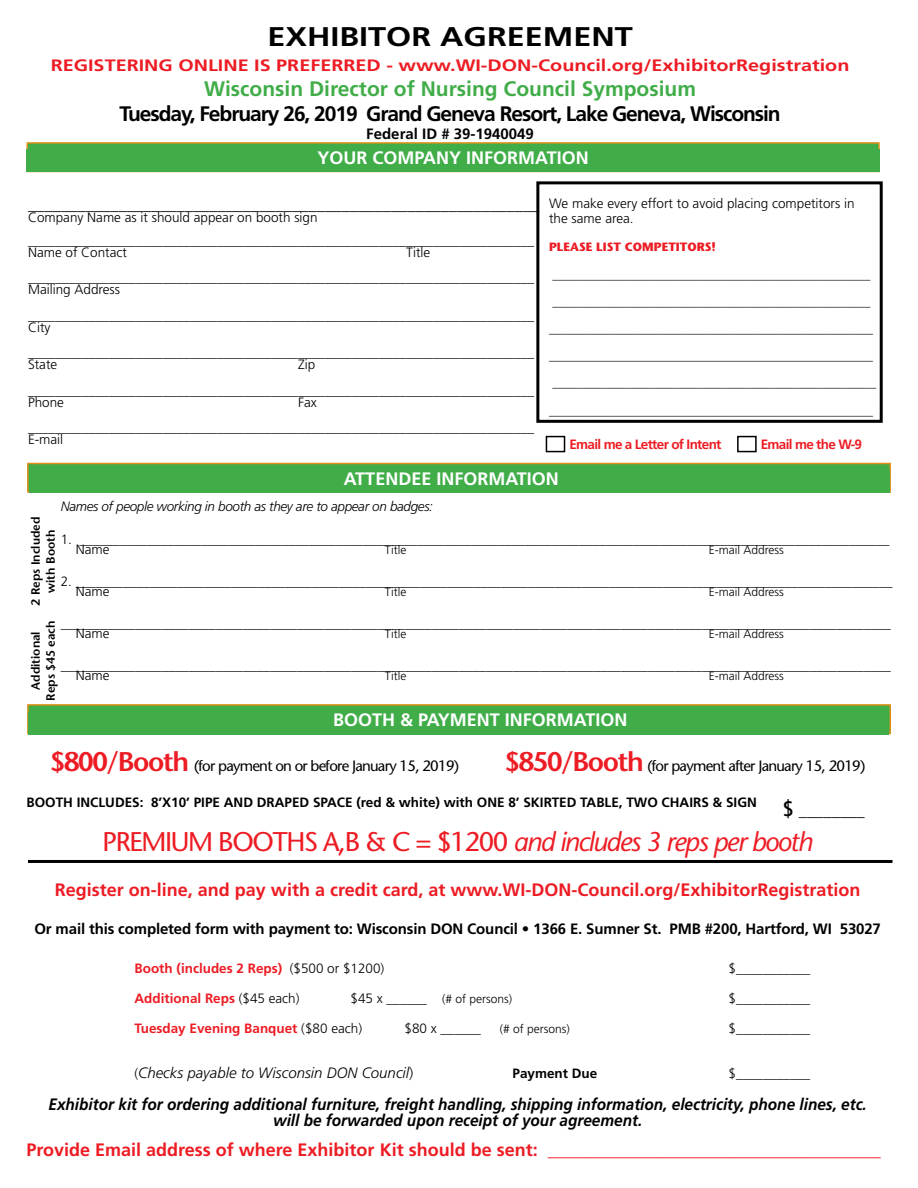
<style>
.page{position:relative;width:918px;height:1188px;background:#fff}
.page>*{position:absolute;margin:0;border:0;box-sizing:border-box;transform-origin:0 0}
.t1{font:27px "Stone Sans";letter-spacing:-.05em;color:#ed1c24}
.t2{font:700 27px "Frutiger";color:#000;scale:1.2 1}
.t3{font:700 21px "Frutiger";letter-spacing:-.05em;color:#000}
.t4{font:700 21px "Frutiger";color:#41ad49}
.t5{font:700 18px "Frutiger";color:#ed1c24}
.t6{font:700 18px "Frutiger";color:#fff}
.t7{font:italic 700 16.5px/16.5px "Frutiger";color:#000;text-align:center;scale:.93 1}
.t8{font:700 16.5px "Frutiger";color:#ed1c24;scale:1.2 1}
.t9{font:300 16.5px "Frutiger";color:#000}
.t10{font:16.5px "Frutiger";color:#000}
.t11{font:700 15px "Frutiger";letter-spacing:-.01em;color:#000}
.t12{font:15px "Stone Sans";letter-spacing:-.05em;color:#000}
.t13{font:italic 300 15px "Frutiger";color:#000}
.t14{font:300 13.5px/25.5px "Frutiger";color:#000}
.t15{font:700 13.5px "Frutiger";color:#000}
.t16{font:700 13.5px "Frutiger";color:#ed1c24}
.t17{font:italic 300 13.5px "Frutiger";letter-spacing:-.025em;color:#000}
.t18{font:700 13.5px "Frutiger";letter-spacing:-.05em;color:#ed1c24}
.t19{font:12px "Stone Sans";color:#000}
.t20{font:300 12px "Frutiger";color:#000}
.t21{font:600 12px/15px "Stone Sans";color:#000;text-align:center}
.t22{font:700 12px "Stone Sans";color:#ed1c24}
.s1{font-weight:600;font-size:27px;color:#ed1c24}
.s2{font-size:21px}
.s3{font-style:italic}
.s4{font-weight:300;color:#000}
.s5{font-size:13.5px}
.s6{font-style:normal;font-size:13.5px}
.s7{font-style:normal}
</style>
<div class="page">
<div style="left:27px;top:704px;width:864px;height:30px;background:#41ad49;border:2px solid #dc9017"></div>
<div style="left:27px;top:142px;width:853px;height:30px;background:#41ad49;border:2px solid #dc9017"></div>
<div style="left:27px;top:150px;width:853px;height:22px;background:#41ad49"></div>
<div style="left:27px;top:463px;width:864px;height:30px;background:#41ad49;border:2px solid #dc9017"></div>
<div style="left:29px;top:471px;width:860px;height:22px;background:#41ad49"></div>
<div style="left:546px;top:436px;width:19px;height:16px;border:2px solid #000"></div>
<div style="left:737px;top:436px;width:20px;height:16px;border:2px solid #000"></div>
<div style="left:28px;top:860px;width:864px;height:3px;border:2px solid #000"></div>
<div style="left:536px;top:181px;width:347px;height:242px;border:3px solid #000"></div>
<div style="left:28px;top:712px;width:861px;height:22px;background:#41ad49"></div>
<h1 class="t2" style="left:267px;top:21px;width:92px">Exhi bitor</h1>
<h1 class="t2" style="left:440px;top:21px;width:162px">AGREEMENT</h1>
<p class="t8" style="left:51px;top:56px;width:21px">Registering</p>
<p class="t8" style="left:178px;top:56px;width:42px">on line</p>
<p class="t8" style="left:254px;top:56px;width:29px">is pre</p>
<p class="t8" style="left:310px;top:56px;width:19px">ferre</p>
<p class="t8" style="left:367px;top:56px;width:404px">d - www.wi-don-council.org/ExhibitorRegistration</p>
<h2 class="t4" style="left:204px;top:77px;width:493px">Wisconsin Director of Nursing Council Symposium</h2>
<h2 class="t3" style="left:119px;top:102px;width:663px">Tuesday, February 26, 2019 Grand Geneva Resort, Lake Geneva, Wisconsin</h2>
<p class="t11" style="left:366px;top:125px;width:169px">Federal ID # 39-1940049</p>
<h3 class="t6" style="left:317px;top:147px;width:273px">YOUR COMPANY INFORMATION</h3>
<p class="t9" style="left:28px;top:195px;width:513px">______________________________________________________________</p>
<p class="t14" style="left:28px;top:206px;width:508px;line-height:22.5px">Company Name as it should appear on booth sign ___________________________________________________________________________</p>
<p class="t14" style="left:28px;top:239px;width:101px">Name of Contact</p>
<p class="t14" style="left:28px;top:239px;width:508px;text-indent:378px">Title ___________________________________________________________________________</p>
<p class="t14" style="left:28px;top:277px;width:508px">Mailing Address ___________________________________________________________________________</p>
<p class="t14" style="left:28px;top:314px;width:508px">City ___________________________________________________________________________</p>
<p class="t14" style="left:28px;top:352px;width:31px">State</p>
<p class="t14" style="left:28px;top:352px;width:508px;text-indent:270px">Zip ___________________________________________________________________________</p>
<p class="t14" style="left:28px;top:389px;width:38px">Phone</p>
<p class="t14" style="left:28px;top:389px;width:508px;text-indent:270px">Fax ___________________________________________________________________________</p>
<p class="t14" style="left:28px;top:427px;width:37px">E-mail</p>
<p class="t14" style="left:549px;top:196px;width:307px;line-height:14.2px">We make every effort to avoid placing competitors in the same area.</p>
<p class="t22" style="left:549px;top:240px;width:168px">PLEASE LIST COMPETITORS!</p>
<p class="t19" style="left:553px;top:268px;width:319px">_____________________________________________________</p>
<p class="t19" style="left:553px;top:295px;width:319px">_____________________________________________________</p>
<p class="t19" style="left:549px;top:322px;width:325px">______________________________________________________</p>
<p class="t19" style="left:549px;top:349px;width:325px">______________________________________________________</p>
<p class="t19" style="left:553px;top:376px;width:325px">______________________________________________________</p>
<p class="t19" style="left:549px;top:403px;width:325px">______________________________________________________</p>
<p class="t18" style="left:569px;top:436px;width:154px">Email me a Letter of Intent</p>
<p class="t18" style="left:761px;top:436px;width:103px">Email me the W-9</p>
<h3 class="t6" style="left:344px;top:468px;width:217px">ATTENDEE INFORMATION</h3>
<p class="t17" style="left:61px;top:499px;width:374px">Names of people working in booth as they are to appear on badges:</p>
<p class="t14" style="left:76px;top:534px;width:815px;line-height:10.5px;text-indent:-15px">1. ________________________________________________________________________________________________________________________<br>Name</p>
<p class="t21" style="left:28px;top:606px;width:90px;rotate:-90deg">2 Reps Included with Booth</p>
<p class="t20" style="left:385px;top:544px;width:23px">Title</p>
<p class="t20" style="left:709px;top:544px;width:77px">E-mail Address</p>
<p class="t14" style="left:76px;top:576px;width:818px;line-height:10.5px;text-indent:-15px">2. _________________________________________________________________________________________________________________________<br>Name</p>
<p class="t20" style="left:385px;top:586px;width:23px">Title</p>
<p class="t20" style="left:709px;top:586px;width:77px">E-mail Address</p>
<p class="t14" style="left:76px;top:618px;width:817px;line-height:10.5px;text-indent:-15px">___________________________________________________________________________________________________________________________<br>Name</p>
<p class="t21" style="left:28px;top:701px;width:82px;rotate:-90deg">Additional<br>Reps $45 each</p>
<p class="t20" style="left:385px;top:628px;width:23px">Title</p>
<p class="t20" style="left:709px;top:628px;width:77px">E-mail Address</p>
<p class="t14" style="left:76px;top:660px;width:817px;line-height:10.5px;text-indent:-15px">___________________________________________________________________________________________________________________________<br>Name</p>
<p class="t20" style="left:385px;top:670px;width:23px">Title</p>
<p class="t20" style="left:709px;top:670px;width:77px">E-mail Address</p>
<h3 class="t6" style="left:333px;top:709px;width:296px">BOOTH &amp; PAYMENT INFORMATION</h3>
<p class="t12" style="left:50px;top:757px;width:411px"><span class="s1">$800/Booth</span> (for payment on or before January 15, 2019)</p>
<p class="t12" style="left:505px;top:757px;width:362px"><span class="s1">$850/Booth</span> (for payment after January 15, 2019)</p>
<p class="t15" style="left:27px;top:794px;width:175px">BOOTH INCLUDES: 8’x10’ pipe</p>
<p class="t15" style="left:224px;top:794px;width:52px">and drape</p>
<p class="t15" style="left:300px;top:794px;width:188px">d space (red &amp; white) with one</p>
<p class="t15" style="left:508px;top:794px;width:39px">8’ skirte</p>
<p class="t15" style="left:567px;top:794px;width:112px">d table, two chairs</p>
<p class="t15" style="left:713px;top:794px;width:22px">&amp; sign</p>
<p class="t10" style="left:783px;top:801px;width:84px"><span class="s2">$</span> ________</p>
<h1 class="t1" style="left:103px;top:826px;width:712px">PREMIUM BOOTHS A,B &amp; C = $1200 <span class="s3">and includes 3 reps per booth</span></h1>
<h3 class="t5" style="left:55px;top:880px;width:807px">Register on-line, and pay with a credit card, at www.WI-DON-Council.org/ExhibitorRegistration</h3>
<p class="t11" style="left:34px;top:920px;width:848px">Or mail this completed form with payment to: Wisconsin DON Council • 1366 E. Sumner St. PMB #200, Hartford, WI 53027</p>
<p class="t16" style="left:27px;top:961px;width:40px">B</p>
<p class="t16" style="left:143px;top:961px;width:243px">ooth (includes 2 Reps) <span class="s4">($500 or $1200)</span></p>
<p class="t14" style="left:729px;top:956px;width:83px">$___________</p>
<p class="t16" style="left:135px;top:991px;width:167px">Additional Reps <span class="s4">($45 each)</span></p>
<p class="t20" style="left:351px;top:992px;width:163px"><span class="s5">$45 x ______</span> (# of persons)</p>
<p class="t14" style="left:729px;top:986px;width:83px">$___________</p>
<p class="t16" style="left:135px;top:1021px;width:229px">Tuesday Evening Banquet <span class="s4">($80 each)</span></p>
<p class="t14" style="left:405px;top:1016px;width:78px">$80 x ______</p>
<p class="t20" style="left:500px;top:1022px;width:72px">(# of persons)</p>
<p class="t14" style="left:729px;top:1016px;width:83px">$___________</p>
<p class="t13" style="left:135px;top:1064px;width:280px"><span class="s6">(</span>Checks payable to Wisconsin DON Council<span class="s7">)</span></p>
<p class="t15" style="left:513px;top:1066px;width:86px">Payment Due</p>
<p class="t14" style="left:729px;top:1061px;width:83px">$___________</p>
<p class="t7" style="left:49px;top:1096px;width:881px">Exhibitor kit for ordering additional furniture, freight handling, shipping information, electricity, phone lines, etc. will be forwarded upon receipt of your agreement.</p>
<h3 class="t5" style="left:27px;top:1139px;width:856px">Provide Email address of where Exhibitor Kit should be sent: _____________________________________</h3>
</div>
